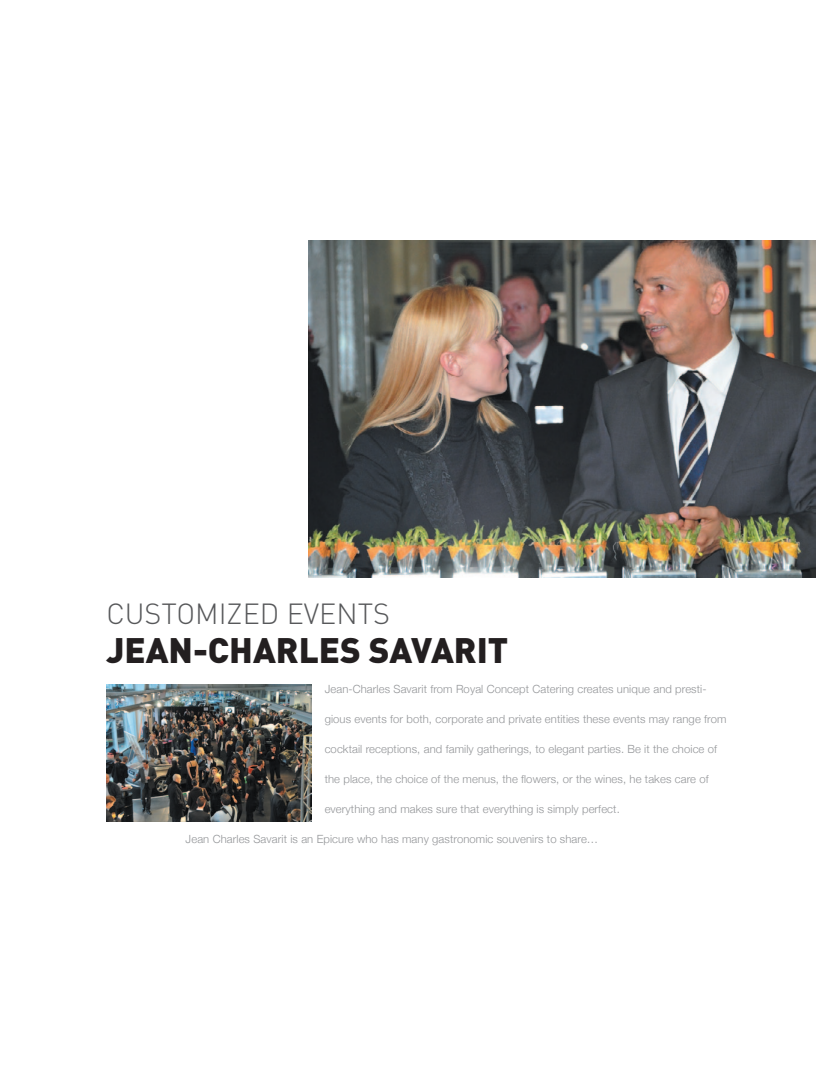
<style>
.page{position:relative;width:833px;height:1088px;background:#fff}
.page>*{position:absolute;margin:0;border:0;box-sizing:border-box;transform-origin:0 0}
.t1{font:900 35px "DIN";color:#231f20}
.t2{font:300 28.75px "DIN";color:#57585a}
.t3{font:300 11.25px "Helvetica Neue";letter-spacing:.01em;color:#939598}
</style>
<div class="page">
<img style="left:308px;top:240px;width:507px;height:337px">
<img style="left:106px;top:685px;width:206px;height:136px">
<h2 class="t2" style="left:106px;top:596px;width:285px">CUSTOMIZED EVENTS</h2>
<h1 class="t1" style="left:106px;top:627px;width:403px">JEAN-CHARLES SAVARIT</h1>
<p class="t3" style="left:325px;top:682px;width:383px">Jean-Charles Savarit from Royal Concept Catering creates unique and presti-</p>
<p class="t3" style="left:325px;top:712px;width:403px">gious events for both, corporate and private entities these events may range from</p>
<p class="t3" style="left:325px;top:742px;width:394px">cocktail receptions, and family gatherings, to elegant parties. Be it the choice of</p>
<p class="t3" style="left:325px;top:772px;width:385px">the place, the choice of the menus, the flowers, or the wines, he takes care of</p>
<p class="t3" style="left:325px;top:802px;width:297px">everything and makes sure that everything is simply perfect.</p>
<p class="t3" style="left:186px;top:832px;width:414px">Jean Charles Savarit is an Epicure who has many gastronomic souvenirs to share…</p>
</div>
